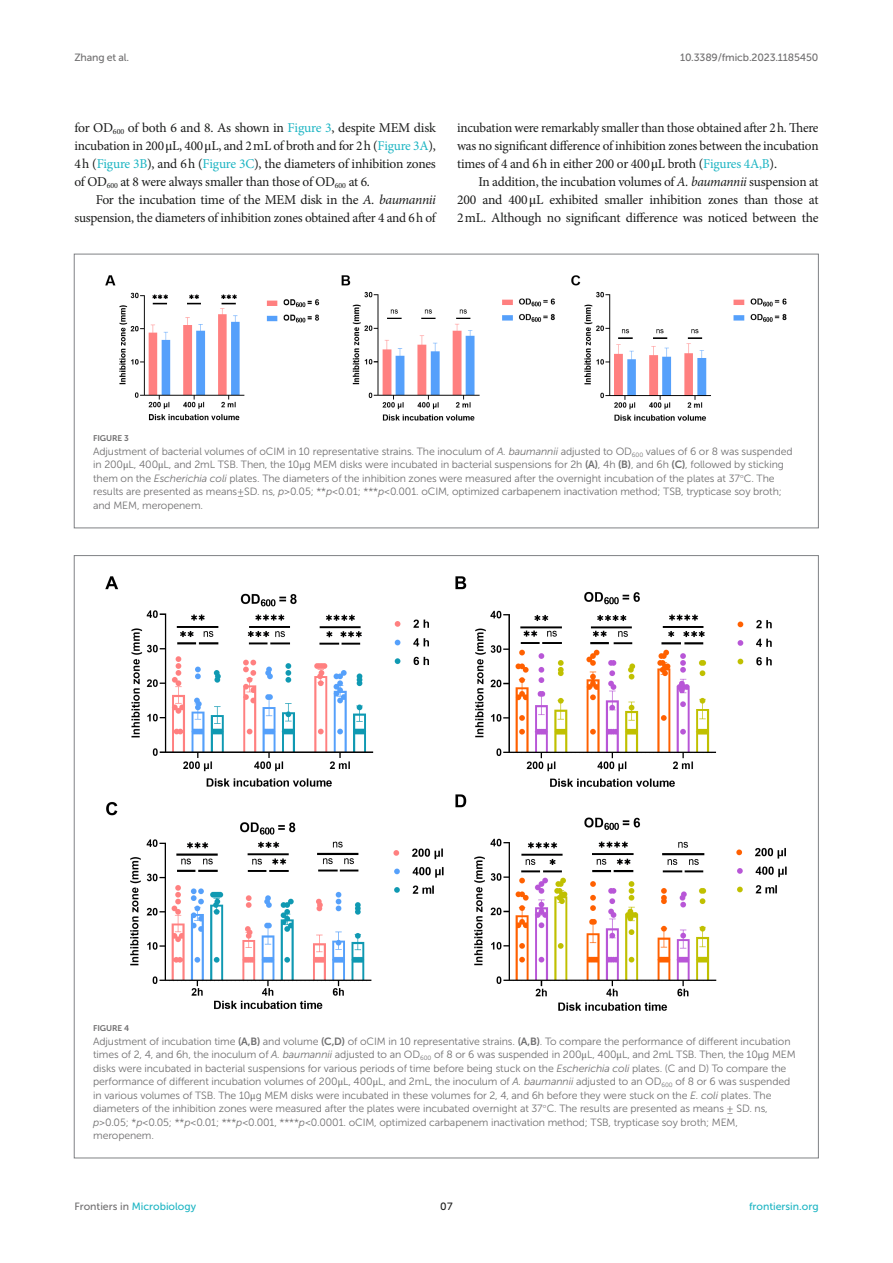
<style>
.page{position:relative;width:893px;height:1263px;background:#fff}
.page>*{position:absolute;margin:0;border:0;box-sizing:border-box;transform-origin:0 0}
.TEXT{font:13.5px/18px "Minion Pro";letter-spacing:-.015em;color:#1b1c1b;text-align:justify}
.FIG_LEG{font:10.5px/13.5px "Museo Sans 300";letter-spacing:-.01em;color:#706f70}
.t1{font:10.5px "Museo Sans 500";color:#1db5c3}
.t2{font:10.5px "Museo Sans 500";letter-spacing:-.015em;color:#706f70}
.t3{font:10.5px "Museo Sans 500";color:#1b1c1b}
.FIG_HD{font:8.25px "Museo Sans 700";letter-spacing:-.01em;color:#706f70}
.s1{color:#1db5c3}
.s2{font-family:"STIX General"}
.s3{font-style:italic}
.s4{font-family:"Museo Sans 700"}
.s5{font-family:"STIX"}
.s6{color:#706f70}
</style>
<div class="page">
<img style="left:105px;top:275px;width:682px;height:146px">
<img style="left:105px;top:576px;width:682px;height:435px">
<p class="t2" style="left:74px;top:51px;width:56px">Zhang et al.</p>
<p class="t2" style="left:680px;top:51px;width:140px">10.3389/fmicb.2023.1185450</p>
<p class="TEXT" style="left:74px;top:119px;width:363px">for OD<sub>600</sub> of both 6 and 8. As shown in <span class="s1">Figure 3</span>, despite MEM disk incubation in 200<span class="s2">μ</span>L, 400<span class="s2">μ</span>L, and 2mL of broth and for 2h (<span class="s1">Figure 3A</span>), 4h (<span class="s1">Figure 3B</span>), and 6h (<span class="s1">Figure 3C</span>), the diameters of inhibition zones of OD<sub>600</sub> at 8 were always smaller than those of OD<sub>600</sub> at 6.</p>
<p class="TEXT" style="left:74px;top:191px;width:363px;text-align:right">For the incubation time of the MEM disk in the <span class="s3">A. baumannii </span>suspension, the diameters of inhibition zones obtained after 4 and 6h of</p>
<p class="TEXT" style="left:457px;top:119px;width:363px">incubation were remarkably smaller than those obtained after 2h. There was no significant difference of inhibition zones between the incubation times of 4 and 6h in either 200 or 400<span class="s2">μ</span>L broth (<span class="s1">Figures 4A,B</span>).</p>
<p class="TEXT" style="left:457px;top:173px;width:363px;text-indent:21px">In addition, the incubation volumes of <span class="s3">A. baumannii</span> suspension at 200 and 400<span class="s2">μ</span>L exhibited smaller inhibition zones than those at 2mL. Although no significant difference was noticed between the</p>
<p class="FIG_HD" style="left:93px;top:434px;width:37px">FIGURE 3</p>
<p class="FIG_LEG" style="left:93px;top:445px;width:701px">Adjustment of bacterial volumes of oCIM in 10 representative strains. The inoculum of <span class="s3">A. baumannii</span> adjusted to OD<sub>600</sub> values of 6 or 8 was suspended in 200 <span class="s2">μ</span>L, 400 <span class="s2">μ</span>L, and 2 mL TSB. Then, the 10 <span class="s2">μ</span>g MEM disks were incubated in bacterial suspensions for 2 h <span class="s4">(A)</span>, 4 h <span class="s4">(B)</span>, and 6 h <span class="s4">(C)</span>, followed by sticking them on the <span class="s3">Escherichia coli</span> plates. The diameters of the inhibition zones were measured after the overnight incubation of the plates at 37<span class="s5">°</span>C. The results are presented as means ± SD. ns, <span class="s3">p</span> &gt; 0.05; **<span class="s3">p</span> &lt; 0.01; ***<span class="s3">p</span> &lt; 0.001. oCIM, optimized carbapenem inactivation method; TSB, trypticase soy broth; and MEM, meropenem.</p>
<p class="FIG_HD" style="left:93px;top:1023px;width:37px">FIGURE 4</p>
<p class="FIG_LEG" style="left:93px;top:1034px;width:704px">Adjustment of incubation time <span class="s4">(A,B)</span> and volume <span class="s4">(C,D)</span> of oCIM in 10 representative strains. <span class="s4">(A,B)</span>. To compare the performance of different incubation times of 2, 4, and 6 h, the inoculum of <span class="s3">A. baumannii</span> adjusted to an OD<sub>600</sub> of 8 or 6 was suspended in 200 <span class="s2">μ</span>L, 400 <span class="s2">μ</span>L, and 2 mL TSB. Then, the 10 <span class="s2">μ</span>g MEM disks were incubated in bacterial suspensions for various periods of time before being stuck on the <span class="s3">Escherichia coli</span> plates. (C and D) To compare the performance of different incubation volumes of 200 <span class="s2">μ</span>L, 400 <span class="s2">μ</span>L, and 2 mL, the inoculum of <span class="s3">A. baumannii</span> adjusted to an OD<sub>600</sub> of 8 or 6 was suspended in various volumes of TSB. The 10 <span class="s2">μ</span>g MEM disks were incubated in these volumes for 2, 4, and 6 h before they were stuck on the <span class="s3">E. coli</span> plates. The diameters of the inhibition zones were measured after the plates were incubated overnight at 37<span class="s5">°</span>C. The results are presented as means ± SD. ns,<br><span class="s3">p</span> &gt; 0.05; *<span class="s3">p</span> &lt; 0.05; **<span class="s3">p</span> &lt; 0.01; ***<span class="s3">p</span> &lt; 0.001, ****<span class="s3">p</span> &lt; 0.0001. oCIM, optimized carbapenem inactivation method; TSB, trypticase soy broth; MEM, meropenem.</p>
<p class="t1" style="left:74px;top:1200px;width:123px"><span class="s6">Frontiers in</span> Microbiology</p>
<p class="t3" style="left:440px;top:1200px;width:14px">07</p>
<p class="t1" style="left:749px;top:1200px;width:71px">frontiersin.org</p>
</div>
